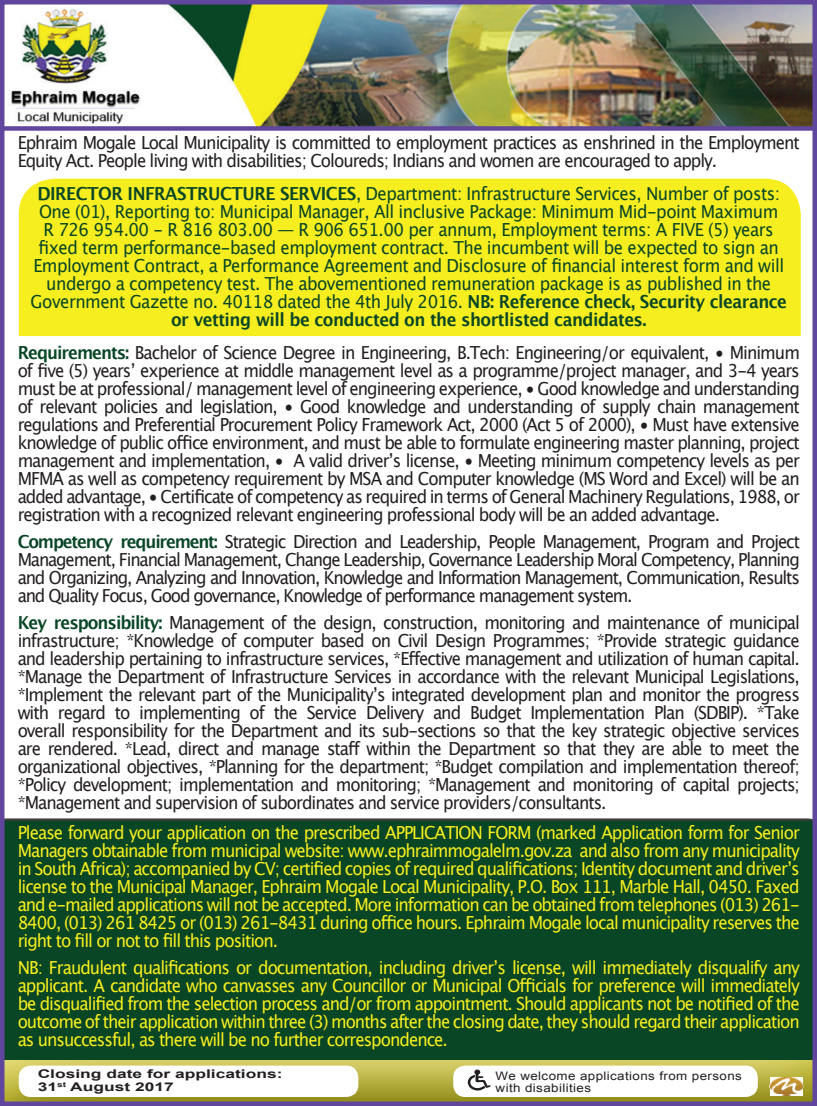
<style>
.page{position:relative;width:817px;height:1106px;background:#fff}
.page>*{position:absolute;margin:0;border:0;box-sizing:border-box;transform-origin:0 0}
.t1{font:18px/18px "Lucida Grande";letter-spacing:-.06em;color:#231f20;text-align:justify;scale:.93 1}
.t2{font:18px/18px "Lucida Grande";letter-spacing:-.06em;color:#f7ee1f;text-align:justify;scale:.93 1}
.t3{font:18px/18px "Lucida Grande";letter-spacing:-.03em;color:#094626;text-align:center;scale:.93 1}
.t4{font:700 12px/13.5px "Arial";color:#231f20;scale:1.45 1}
.t5{font:11.7px/12.6px "Arial";letter-spacing:.03em;color:#231f20;scale:1.14 1}
.s1{font-weight:700}
.s2{font-weight:700;color:#094626}
</style>
<div class="page">
<img style="left:11px;top:5px;width:800px;height:121px">
<div style="left:19px;top:179px;width:781px;height:157px;background:#f7ee1f"></div>
<div style="left:5px;top:818px;width:806px;height:242px;background:#094626"></div>
<div style="left:0;top:126px;width:816px;height:5px;background:#60479d"></div>
<img style="left:5px;top:1060px;width:806px;height:41px">
<div style="left:453px;top:1065px;width:304px;height:32px;background:#fff;border-radius:12px"></div>
<svg style="left:467px;top:1069px;width:23px;height:21px"></svg>
<div style="left:19px;top:1065px;width:339px;height:32px;background:#fff;border-radius:12px"></div>
<img style="left:770px;top:1077px;width:32px;height:18px">
<div style="left:0;top:0;width:816px;height:1106px;border:4px solid #60479d"></div>
<p class="t1" style="left:18px;top:134px;width:842px">Ephraim Mogale Local Municipality is committed to employment practices as enshrined in the Employment<br>Equity Act. People living with disabilities; Coloureds; Indians and women are encouraged to apply.</p>
<p class="t3" style="left:31px;top:185px;width:814px"><span class="s1">DIRECTOR INFRASTRUCTURE SERVICES</span>, Department: Infrastructure Services, Number of posts:<br>One (01), Reporting to: Municipal Manager, All inclusive Package: Minimum Mid-point Maximum<br>R 726 954.00 - R 816 803.00 — R 906 651.00 per annum, Employment terms: A FIVE (5) years fixed term performance-based employment contract. The incumbent will be expected to sign an Employment Contract, a Performance Agreement and Disclosure of financial interest form and will undergo a competency test. The abovementioned remuneration package is as published in the Government Gazette no. 40118 dated the 4th July 2016. <span class="s1">NB: Reference check, Security clearance or vetting will be conducted on the shortlisted candidates.</span></p>
<p class="t1" style="left:18px;top:344px;width:842px"><span class="s2">Requirements:</span> Bachelor of Science Degree in Engineering, B.Tech: Engineering/or equivalent, • Minimum of five (5) yearsʼ experience at middle management level as a programme/project manager, and 3-4 years must be at professional/ management level of engineering experience, • Good knowledge and understanding of relevant policies and legislation, • Good knowledge and understanding of supply chain management regulations and Preferential Procurement Policy Framework Act, 2000 (Act 5 of 2000), • Must have extensive knowledge of public office environment, and must be able to formulate engineering master planning, project management and implementation, • A valid driverʼs license, • Meeting minimum competency levels as per MFMA as well as competency requirement by MSA and Computer knowledge (MS Word and Excel) will be an added advantage, • Certificate of competency as required in terms of General Machinery Regulations, 1988, or registration with a recognized relevant engineering professional body will be an added advantage.</p>
<p class="t1" style="left:18px;top:533px;width:842px"><span class="s2">Competency requirement:</span> Strategic Direction and Leadership, People Management, Program and Project Management, Financial Management, Change Leadership, Governance Leadership Moral Competency, Planning and Organizing, Analyzing and Innovation, Knowledge and Information Management, Communication, Results and Quality Focus, Good governance, Knowledge of performance management system.</p>
<p class="t1" style="left:18px;top:614px;width:842px"><span class="s2">Key responsibility:</span> Management of the design, construction, monitoring and maintenance of municipal infrastructure; *Knowledge of computer based on Civil Design Programmes; *Provide strategic guidance and leadership pertaining to infrastructure services, *Effective management and utilization of human capital. *Manage the Department of Infrastructure Services in accordance with the relevant Municipal Legislations, *Implement the relevant part of the Municipalityʼs integrated development plan and monitor the progress with regard to implementing of the Service Delivery and Budget Implementation Plan (SDBIP). *Take overall responsibility for the Department and its sub-sections so that the key strategic objective services are rendered. *Lead, direct and manage staff within the Department so that they are able to meet the organizational objectives, *Planning for the department; *Budget compilation and implementation thereof; *Policy development; implementation and monitoring; *Management and monitoring of capital projects; *Management and supervision of subordinates and service providers/consultants.</p>
<p class="t2" style="left:18px;top:824px;width:842px">Please forward your application on the prescribed APPLICATION FORM (marked Application form for Senior Managers obtainable from municipal website: www.ephraimmogalelm.gov.za and also from any municipality in South Africa); accompanied by CV; certified copies of required qualifications; Identity document and driverʼs license to the Municipal Manager, Ephraim Mogale Local Municipality, P.O. Box 111, Marble Hall, 0450. Faxed and e-mailed applications will not be accepted. More information can be obtained from telephones (013) 261- 8400, (013) 261 8425 or (013) 261-8431 during office hours. Ephraim Mogale local municipality reserves the right to fill or not to fill this position.</p>
<p class="t2" style="left:18px;top:959px;width:842px">NB: Fraudulent qualifications or documentation, including driverʼs license, will immediately disqualify any applicant. A candidate who canvasses any Councillor or Municipal Officials for preference will immediately be disqualified from the selection process and/or from appointment. Should applicants not be notified of the outcome of their application within three (3) months after the closing date, they should regard their application as unsuccessful, as there will be no further correspondence.</p>
<p class="t5" style="left:495px;top:1069px;width:217px">We welcome applications from persons with disabilities</p>
<p class="t4" style="left:38px;top:1067px;width:170px">Closing date for applications:<br>31<sup>st</sup> August 2017</p>
</div>
